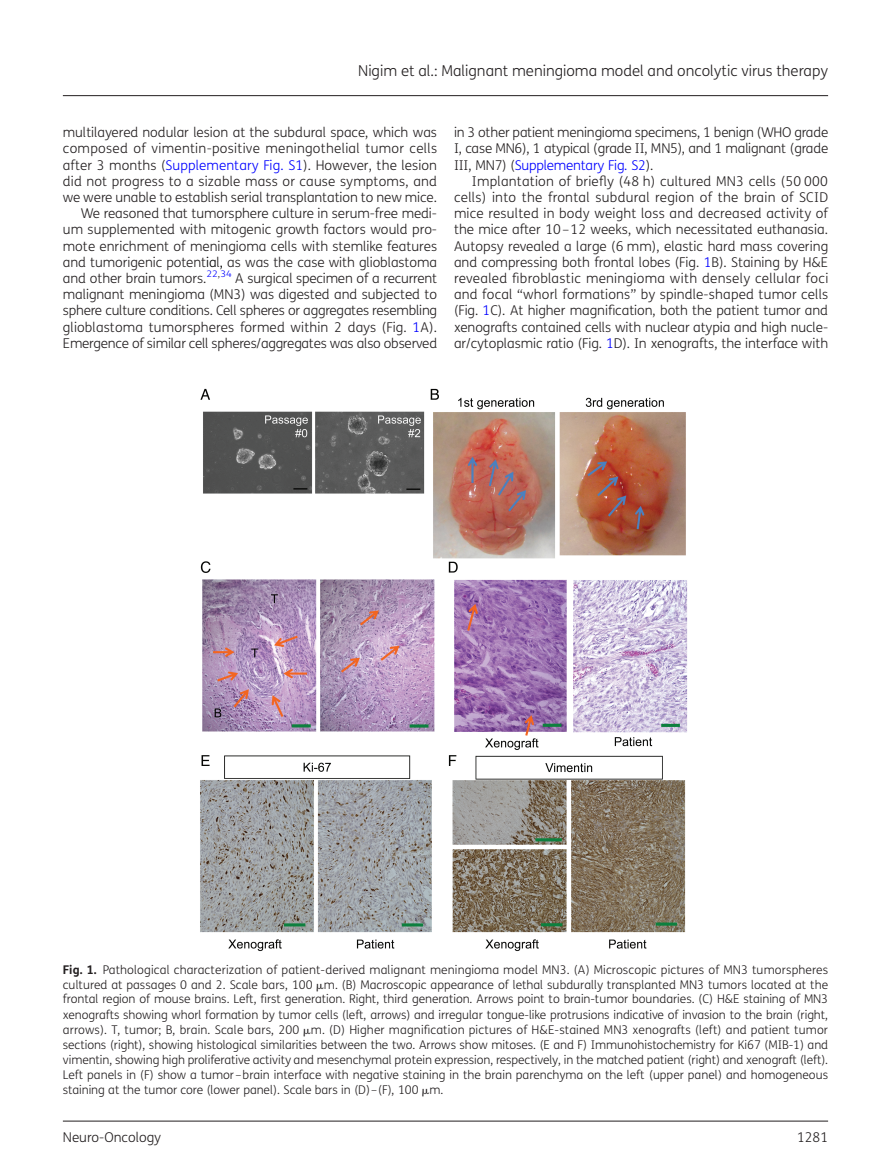
<style>
.page{position:relative;width:891px;height:1175px;background:#fff}
.page>*{position:absolute;margin:0;border:0;box-sizing:border-box;transform-origin:0 0}
.t1{font:300 15px "FS Me";color:#231f20}
.t2{font:13.5px/16.2px "Adv OT303 e 83 b 8";color:#231f20;text-align:justify}
.t3{font:300 13.5px "FS Me";color:#231f20}
.t4{font:12px/15px "Adv OT303 e 83 b 8";color:#231f20;text-align:justify}
.s1{color:#00f}
.s2{color:#000}
.s3{font-family:"Adv O Tdcc 99 f 76.B"}
.s4{font-family:"Adv Greek M"}
</style>
<div class="page">
<hr style="left:63px;top:95px;width:765px;height:1px;background:#231f20">
<hr style="left:63px;top:1120px;width:765px;height:1px;background:#231f20">
<img style="left:200px;top:389px;width:487px;height:562px">
<p class="t1" style="left:358px;top:60px;width:471px">Nigim et al.: Malignant meningioma model and oncolytic virus therapy</p>
<p class="t2" style="left:63px;top:125px;width:376px;text-align:right">multilayered nodular lesion at the subdural space, which was composed of vimentin-positive meningothelial tumor cells after 3 months (<span class="s1">Supplementary Fig. S1</span>). However, the lesion did not progress to a sizable mass or cause symptoms, and we were unable to establish serial transplantation to new mice.<br>We reasoned that tumorsphere culture in serum-free medi&shy;um supplemented with mitogenic growth factors would pro&shy;mote enrichment of meningioma cells with stemlike features and tumorigenic potent<span class="s2">ia</span>l<span class="s2">,</span> as was the case with glioblastoma and other brain tumors.<sup>22</sup><sup>,</sup><sup>34</sup> A surgical specimen of a recurrent malignant meningioma (MN3) was digested and subjected to sphere culture conditions. Cell spheres or aggregates resembling glioblastoma tumorspheres formed within 2 days (Fig. <span class="s1">1</span>A).<br>Emergence of similar cell spheres/aggregates was also observed</p>
<p class="t2" style="left:454px;top:125px;width:376px">in 3 other patient meningioma specimens, 1 benign (WHO grade I, case MN6), 1 atypical (grade II, MN5), and 1 malignant (grade III, MN7) (<span class="s1">Supplementary Fig. S2</span>).</p>
<p class="t2" style="left:454px;top:174px;width:376px;text-indent:18px">Implantation of briefly (48 h) cultured MN3 cells (50 000 cells) into the frontal subdural region of the brain of SCID mice resulted in body weight loss and decreased activity of the mice after 10–12 weeks, which necessitated euthanasia.<br>Autopsy revealed a large (6 mm), elastic hard mass covering and compressing both frontal lobes (Fig. <span class="s1">1</span>B). Staining by H&amp;E revealed fibroblastic meningioma with densely cellular foci and focal “whorl formations” by spindle-shaped tumor cells (Fig. <span class="s1">1</span>C). At higher magnification, both the patient tumor and xenografts contained cells with nuclear atypia and high nucle&shy;ar/cytoplasmic ratio (Fig. <span class="s1">1</span>D). In xenografts, the interface with</p>
<p class="t4" style="left:63px;top:962px;width:767px"><span class="s3">Fig. 1.</span> Pathological characterization of patient-derived malignant meningioma model MN3. (A) Microscopic pictures of MN3 tumorspheres cultured at passages 0 and 2. Scale bars, 100 <span class="s4">M</span>m. (B) Macroscopic appearance of lethal subdurally transplanted MN3 tumors located at the frontal region of mouse brains. Left, first generation. Right, third generation. Arrows point to brain-tumor boundaries. (C) H&amp;E staining of MN3 xenografts showing whorl formation by tumor cells (left, arrows) and irregular tongue-like protrusions indicative of invasion to the brain (right, arrows). T, tumor; B, brain. Scale bars, 200 <span class="s4">M</span>m. (D) Higher magnification pictures of H&amp;E-stained MN3 xenografts (left) and patient tumor sections (right), showing histological similarities between the two. Arrows show mitoses. (E and F) Immunohistochemistry for Ki67 (MIB-1) and vimentin, showing high proliferative activity and mesenchymal protein expression, respectively, in the matched patient (right) and xenograft (left).<br>Left panels in (F) show a tumor–brain interface with negative staining in the brain parenchyma on the left (upper panel) and homogeneous staining at the tumor core (lower panel). Scale bars in (D)–(F), 100 <span class="s4">M</span>m.</p>
<p class="t2" style="left:63px;top:1130px;width:45px">4 of 10</p>
<p class="t3" style="left:63px;top:1128px;width:100px">Neuro-Oncology</p>
<p class="t3" style="left:797px;top:1128px;width:32px">1281</p>
</div>
